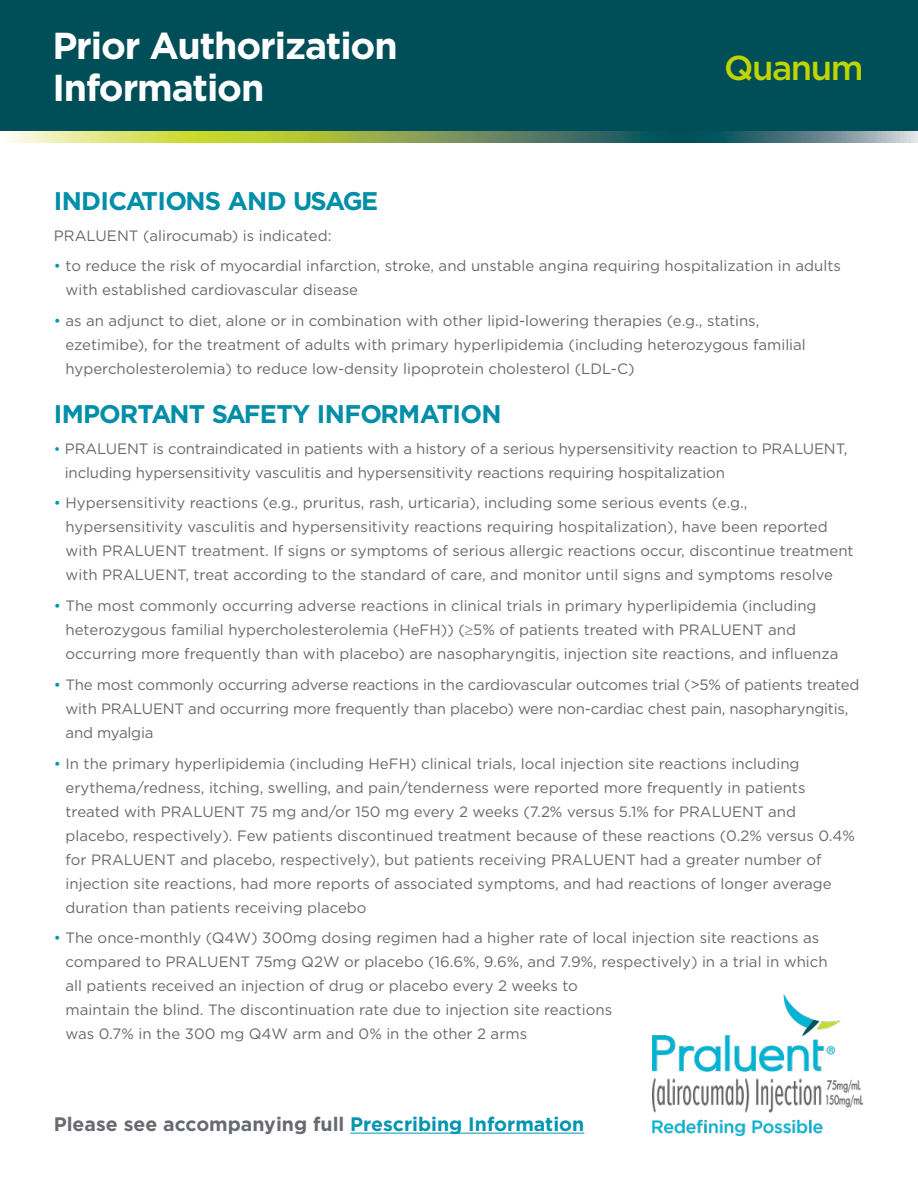
<style>
.page{position:relative;width:918px;height:1188px;background:#fff}
.page>*{position:absolute;margin:0;border:0;box-sizing:border-box;transform-origin:0 0}
.t1{font:700 37.5px/42px "Gotham";letter-spacing:-.03em;color:#fff}
.t2{font:500 34.5px "Gotham";letter-spacing:-.04em;color:#c0d400}
.t3{font:700 25.5px "Gotham";letter-spacing:-.025em;color:#008ea8}
.t4{font:700 19.5px "Gotham";color:#676a6f}
.t5{font:15px/24px "Gotham";color:#676a6f}
.s1{color:#0095af}
.s2{font-size:14.25px;color:#0095af}
</style>
<div class="page">
<div style="left:0;top:0;width:918px;height:135px;background:#004f58"></div>
<svg style="left:0;top:132px;width:918px;height:11px;background:#86a46c"></svg>
<img style="left:652px;top:995px;width:211px;height:141px">
<hr style="left:350px;top:1133px;width:234px;height:1px;background:#0095af">
<h1 class="t1" style="left:52px;top:25px;width:347px">Prior Authorization<br>Information</h1>
<h2 class="t2" style="left:724px;top:45px;width:141px">Quanum</h2>
<h3 class="t3" style="left:54px;top:184px;width:326px">INDICATIONS AND USAGE</h3>
<p class="t5" style="left:54px;top:223px;width:279px">PRALUENT (alirocumab) is indicated:</p>
<p class="t5" style="left:66px;top:254px;width:777px;text-indent:-12px"><span class="s1">•</span> to reduce the risk of myocardial infarction, stroke, and unstable angina requiring hospitalization in adults with established cardiovascular disease</p>
<p class="t5" style="left:66px;top:308px;width:742px;text-indent:-12px"><span class="s1">•</span> as an adjunct to diet, alone or in combination with other lipid-lowering therapies (e.g., statins, ezetimibe), for the treatment of adults with primary hyperlipidemia (including heterozygous familial hypercholesterolemia) to reduce low-density lipoprotein cholesterol (LDL-C)</p>
<h3 class="t3" style="left:54px;top:397px;width:449px">IMPORTANT SAFETY INFORMATION</h3>
<p class="t5" style="left:65px;top:436px;width:784px;text-indent:-11px"><span class="s2">•</span> PRALUENT is contraindicated in patients with a history of a serious hypersensitivity reaction to PRALUENT, including hypersensitivity vasculitis and hypersensitivity reactions requiring hospitalization</p>
<p class="t5" style="left:66px;top:491px;width:790px;text-indent:-12px"><span class="s1">•</span> Hypersensitivity reactions (e.g., pruritus, rash, urticaria), including some serious events (e.g., hypersensitivity vasculitis and hypersensitivity reactions requiring hospitalization), have been reported with PRALUENT treatment. If signs or symptoms of serious allergic reactions occur, discontinue treatment with PRALUENT, treat according to the standard of care, and monitor until signs and symptoms resolve</p>
<p class="t5" style="left:66px;top:593px;width:774px;text-indent:-12px"><span class="s1">•</span> The most commonly occurring adverse reactions in clinical trials in primary hyperlipidemia (including heterozygous familial hypercholesterolemia (HeFH)) (≥5% of patients treated with PRALUENT and occurring more frequently than with placebo) are nasopharyngitis, injection site reactions, and influenza</p>
<p class="t5" style="left:66px;top:672px;width:795px;text-indent:-12px"><span class="s1">•</span> The most commonly occurring adverse reactions in the cardiovascular outcomes trial (&gt;5% of patients treated with PRALUENT and occurring more frequently than placebo) were non-cardiac chest pain, nasopharyngitis, and myalgia</p>
<p class="t5" style="left:66px;top:751px;width:791px;text-indent:-12px"><span class="s1">•</span> In the primary hyperlipidemia (including HeFH) clinical trials, local injection site reactions including erythema/redness, itching, swelling, and pain/tenderness were reported more frequently in patients treated with PRALUENT 75 mg and/or 150 mg every 2 weeks (7.2% versus 5.1% for PRALUENT and placebo, respectively). Few patients discontinued treatment because of these reactions (0.2% versus 0.4% for PRALUENT and placebo, respectively), but patients receiving PRALUENT had a greater number of injection site reactions, had more reports of associated symptoms, and had reactions of longer average duration than patients receiving placebo</p>
<p class="t5" style="left:66px;top:926px;width:764px;text-indent:-12px"><span class="s1">•</span> The once-monthly (Q4W) 300mg dosing regimen had a higher rate of local injection site reactions as compared to PRALUENT 75mg Q2W or placebo (16.6%, 9.6%, and 7.9%, respectively) in a trial in which all patients received an injection of drug or placebo every 2 weeks to<br>maintain the blind. The discontinuation rate due to injection site reactions<br>was 0.7% in the 300 mg Q4W arm and 0% in the other 2 arms</p>
<h3 class="t4" style="left:54px;top:1111px;width:532px">Please see accompanying full <span class="s1">Prescribing Information</span></h3>
</div>
